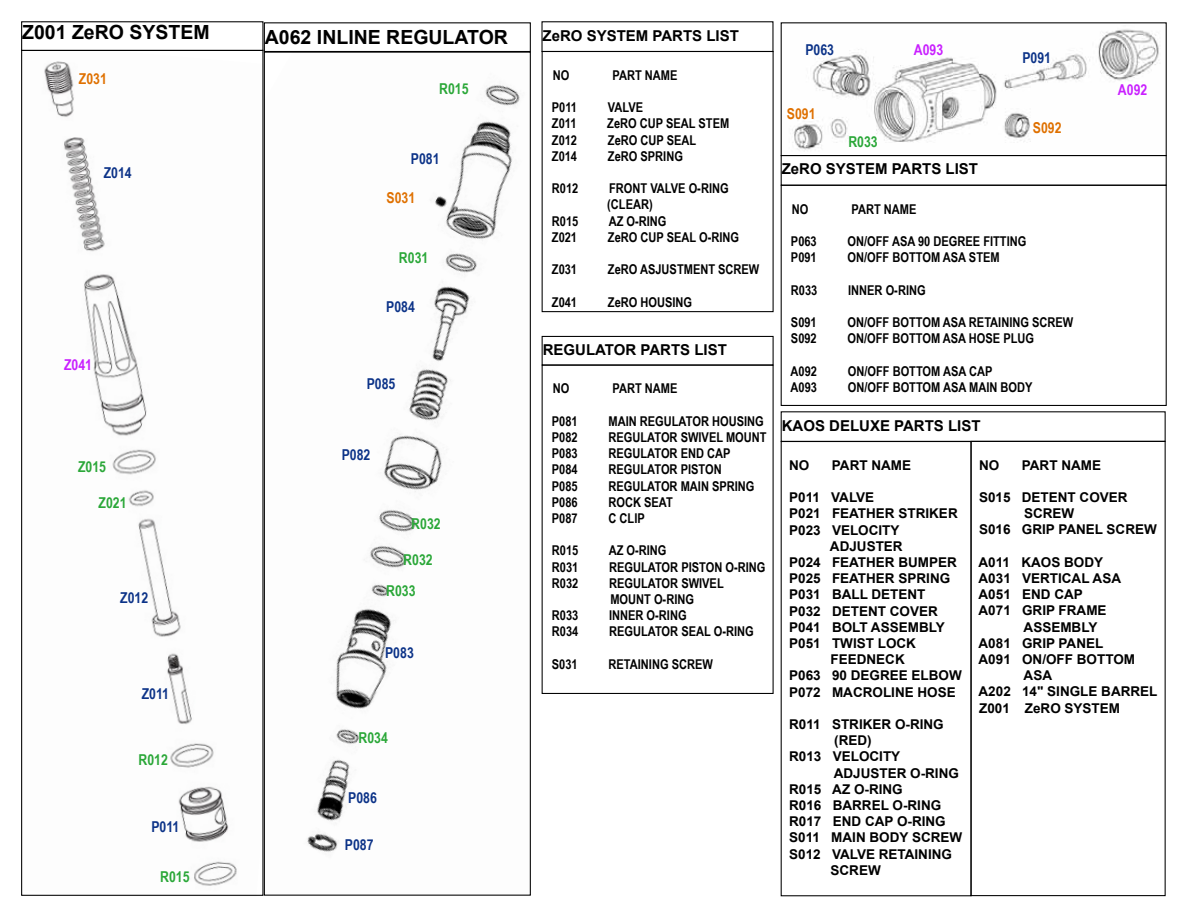
<style>
.page{position:relative;width:1188px;height:918px;background:#fff}
.page>*{position:absolute;margin:0;border:0;box-sizing:border-box;transform-origin:0 0}
.t1{font:700 19.5px "Arial";color:#000}
.t2{font:700 15px "Arial";color:#000}
.t3{font:700 15px "Arial Narrow";color:#0c3388}
.t4{font:700 15px/31.5px "Arial Narrow";color:#2aa738}
.t5{font:700 15px "Arial Narrow";color:#df7000}
.t6{font:700 15px "Arial Narrow";color:#c920ff}
.t7{font:700 13.5px/16.2px "Arial Narrow";color:#000}
.t8{font:700 13.5px "Arial";color:#000}
</style>
<div class="page">
<div style="left:542px;top:51px;width:232px;height:261px;border:1px solid #000"></div>
<img style="left:44px;top:51px;width:220px;height:845px">
<img style="left:792px;top:29px;width:367px;height:121px">
<div style="left:542px;top:336px;width:232px;height:30px;border:1px solid #000"></div>
<div style="left:542px;top:365px;width:232px;height:329px;border:1px solid #000"></div>
<div style="left:781px;top:155px;width:386px;height:31px;border:1px solid #000"></div>
<div style="left:781px;top:185px;width:386px;height:221px;border:1px solid #000"></div>
<div style="left:971px;top:441px;width:195px;height:455px;border:1px solid #000"></div>
<div style="left:21px;top:50px;width:242px;height:846px;border:1px solid #000"></div>
<img style="left:307px;top:85px;width:213px;height:767px">
<div style="left:264px;top:22px;width:267px;height:30px;border:1px solid #000"></div>
<h1 class="t1" style="left:22px;top:19px;width:189px">Z001 ZeRO SYSTEM</h1>
<p class="t2" style="left:543px;top:25px;width:198px">ZeRO SYSTEM PARTS LIST</p>
<p class="t7" style="left:553px;top:66px;width:18px">NO</p>
<p class="t7" style="left:613px;top:66px;width:66px">PART NAME</p>
<p class="t7" style="left:552px;top:99px;width:27px">P011</p>
<p class="t7" style="left:608px;top:99px;width:37px">VALVE</p>
<p class="t7" style="left:552px;top:115px;width:26px">Z011</p>
<p class="t7" style="left:607px;top:115px;width:124px">ZeRO CUP SEAL STEM</p>
<p class="t7" style="left:552px;top:131px;width:27px">Z012</p>
<p class="t7" style="left:608px;top:131px;width:90px">ZeRO CUP SEAL</p>
<p class="t7" style="left:552px;top:147px;width:27px">Z014</p>
<p class="t7" style="left:608px;top:147px;width:77px">ZeRO SPRING</p>
<p class="t7" style="left:552px;top:180px;width:28px">R012</p>
<p class="t7" style="left:607px;top:180px;width:123px">FRONT VALVE O-RING (CLEAR)</p>
<p class="t7" style="left:552px;top:212px;width:28px">R015</p>
<p class="t7" style="left:609px;top:212px;width:59px">AZ O-RING</p>
<p class="t7" style="left:552px;top:228px;width:27px">Z021</p>
<p class="t7" style="left:608px;top:228px;width:133px">ZeRO CUP SEAL O-RING</p>
<p class="t7" style="left:552px;top:261px;width:27px">Z031</p>
<p class="t7" style="left:608px;top:261px;width:153px">ZeRO ASJUSTMENT SCREW</p>
<p class="t7" style="left:552px;top:293px;width:27px">Z041</p>
<p class="t7" style="left:608px;top:293px;width:86px">ZeRO HOUSING</p>
<p class="t2" style="left:543px;top:340px;width:186px">REGULATOR PARTS LIST</p>
<p class="t7" style="left:553px;top:380px;width:18px">NO</p>
<p class="t7" style="left:613px;top:380px;width:66px">PART NAME</p>
<p class="t7" style="left:552px;top:412px;width:27px">P081</p>
<p class="t7" style="left:609px;top:412px;width:157px">MAIN REGULATOR HOUSING</p>
<p class="t7" style="left:552px;top:428px;width:27px">P082</p>
<p class="t7" style="left:609px;top:428px;width:160px">REGULATOR SWIVEL MOUNT</p>
<p class="t7" style="left:552px;top:445px;width:27px">P083</p>
<p class="t7" style="left:609px;top:445px;width:123px">REGULATOR END CAP</p>
<p class="t7" style="left:552px;top:461px;width:27px">P084</p>
<p class="t7" style="left:609px;top:461px;width:115px">REGULATOR PISTON</p>
<p class="t7" style="left:552px;top:477px;width:27px">P085</p>
<p class="t7" style="left:609px;top:477px;width:147px">REGULATOR MAIN SPRING</p>
<p class="t7" style="left:552px;top:493px;width:27px">P086</p>
<p class="t7" style="left:609px;top:493px;width:66px">ROCK SEAT</p>
<p class="t7" style="left:552px;top:509px;width:27px">P087</p>
<p class="t7" style="left:609px;top:509px;width:38px">C CLIP</p>
<p class="t7" style="left:552px;top:542px;width:28px">R015</p>
<p class="t7" style="left:609px;top:542px;width:59px">AZ O-RING</p>
<p class="t7" style="left:552px;top:558px;width:28px">R031</p>
<p class="t7" style="left:609px;top:558px;width:158px">REGULATOR PISTON O-RING</p>
<p class="t7" style="left:552px;top:574px;width:28px">R032</p>
<p class="t7" style="left:609px;top:574px;width:116px">REGULATOR SWIVEL<br>MOUNT O-RING</p>
<p class="t7" style="left:552px;top:607px;width:28px">R033</p>
<p class="t7" style="left:609px;top:607px;width:79px">INNER O-RING</p>
<p class="t7" style="left:552px;top:623px;width:28px">R034</p>
<p class="t7" style="left:609px;top:623px;width:146px">REGULATOR SEAL O-RING</p>
<p class="t7" style="left:552px;top:655px;width:27px">S031</p>
<p class="t7" style="left:609px;top:655px;width:106px">RETAINING SCREW</p>
<h1 class="t1" style="left:265px;top:24px;width:245px">A062 INLINE REGULATOR</h1>
<p class="t4" style="left:439px;top:72px;width:31px">R015</p>
<p class="t5" style="left:79px;top:67px;width:30px">Z031</p>
<p class="t3" style="left:411px;top:148px;width:30px">P081</p>
<p class="t5" style="left:387px;top:186px;width:30px">S031</p>
<p class="t3" style="left:104px;top:161px;width:30px">Z014</p>
<p class="t4" style="left:399px;top:241px;width:31px">R031</p>
<p class="t3" style="left:386px;top:295px;width:30px">P084</p>
<p class="t6" style="left:64px;top:354px;width:30px">Z041</p>
<p class="t3" style="left:367px;top:372px;width:30px">P085</p>
<p class="t3" style="left:342px;top:444px;width:30px">P082</p>
<p class="t4" style="left:78px;top:450px;width:30px">Z015</p>
<p class="t4" style="left:99px;top:486px;width:30px">Z021</p>
<p class="t4" style="left:411px;top:507px;width:31px">R032</p>
<p class="t4" style="left:386px;top:543px;width:48px;text-indent:17px">R032<br>R033</p>
<p class="t3" style="left:120px;top:586px;width:30px">Z012</p>
<p class="t3" style="left:385px;top:641px;width:30px">P083</p>
<p class="t3" style="left:142px;top:683px;width:29px">Z011</p>
<p class="t4" style="left:139px;top:744px;width:31px">R012</p>
<p class="t3" style="left:151px;top:815px;width:30px">P011</p>
<p class="t4" style="left:160px;top:861px;width:31px">R015</p>
<p class="t4" style="left:358px;top:721px;width:31px">R034</p>
<p class="t3" style="left:348px;top:787px;width:30px">P086</p>
<p class="t3" style="left:345px;top:833px;width:30px">P087</p>
<p class="t3" style="left:805px;top:39px;width:30px">P063</p>
<p class="t5" style="left:787px;top:103px;width:30px">S091</p>
<p class="t4" style="left:848px;top:125px;width:31px">R033</p>
<p class="t6" style="left:914px;top:39px;width:31px">A093</p>
<p class="t3" style="left:1022px;top:46px;width:30px">P091</p>
<p class="t5" style="left:1033px;top:116px;width:30px">S092</p>
<p class="t6" style="left:1118px;top:78px;width:31px">A092</p>
<p class="t2" style="left:782px;top:159px;width:198px">ZeRO SYSTEM PARTS LIST</p>
<p class="t7" style="left:792px;top:200px;width:18px">NO</p>
<p class="t7" style="left:852px;top:200px;width:66px">PART NAME</p>
<p class="t7" style="left:791px;top:232px;width:27px">P063</p>
<p class="t7" style="left:848px;top:232px;width:180px">ON/OFF ASA 90 DEGREE FITTING</p>
<p class="t7" style="left:791px;top:249px;width:27px">P091</p>
<p class="t7" style="left:848px;top:249px;width:154px">ON/OFF BOTTOM ASA STEM</p>
<p class="t7" style="left:791px;top:281px;width:28px">R033</p>
<p class="t7" style="left:848px;top:281px;width:79px">INNER O-RING</p>
<p class="t7" style="left:791px;top:313px;width:27px">S091</p>
<p class="t7" style="left:848px;top:313px;width:227px">ON/OFF BOTTOM ASA RETAINING SCREW</p>
<p class="t7" style="left:791px;top:330px;width:27px">S092</p>
<p class="t7" style="left:848px;top:330px;width:188px">ON/OFF BOTTOM ASA HOSE PLUG</p>
<p class="t7" style="left:791px;top:362px;width:28px">A092</p>
<p class="t7" style="left:848px;top:362px;width:146px">ON/OFF BOTTOM ASA CAP</p>
<p class="t7" style="left:791px;top:378px;width:28px">A093</p>
<p class="t7" style="left:848px;top:378px;width:186px">ON/OFF BOTTOM ASA MAIN BODY</p>
<p class="t2" style="left:782px;top:415px;width:200px">KAOS DELUXE PARTS LIST</p>
<p class="t8" style="left:789px;top:456px;width:22px">NO</p>
<p class="t8" style="left:832px;top:456px;width:81px">PART NAME</p>
<p class="t8" style="left:789px;top:489px;width:87px">P011 VALVE</p>
<p class="t8" style="left:789px;top:505px;width:170px">P021 FEATHER STRIKER</p>
<p class="t8" style="left:789px;top:521px;width:112px">P023 VELOCITY</p>
<p class="t8" style="left:830px;top:537px;width:74px">ADJUSTER</p>
<p class="t8" style="left:789px;top:553px;width:169px">P024 FEATHER BUMPER</p>
<p class="t8" style="left:789px;top:570px;width:163px">P025 FEATHER SPRING</p>
<p class="t8" style="left:789px;top:586px;width:138px">P031 BALL DETENT</p>
<p class="t8" style="left:789px;top:602px;width:150px">P032 DETENT COVER</p>
<p class="t8" style="left:789px;top:618px;width:157px">P041 BOLT ASSEMBLY</p>
<p class="t8" style="left:789px;top:634px;width:128px">P051 TWIST LOCK</p>
<p class="t8" style="left:831px;top:651px;width:76px">FEEDNECK</p>
<p class="t8" style="left:789px;top:667px;width:174px">P063 90 DEGREE ELBOW</p>
<p class="t8" style="left:789px;top:683px;width:168px">P072 MACROLINE HOSE</p>
<p class="t8" style="left:789px;top:715px;width:156px">R011 STRIKER O-RING</p>
<p class="t8" style="left:834px;top:732px;width:39px">(RED)</p>
<p class="t8" style="left:789px;top:748px;width:113px">R013 VELOCITY</p>
<p class="t8" style="left:834px;top:764px;width:127px">ADJUSTER O-RING</p>
<p class="t8" style="left:789px;top:780px;width:115px">R015 AZ O-RING</p>
<p class="t8" style="left:789px;top:796px;width:154px">R016 BARREL O-RING</p>
<p class="t8" style="left:789px;top:813px;width:158px">R017 END CAP O-RING</p>
<p class="t8" style="left:789px;top:829px;width:175px">S011 MAIN BODY SCREW</p>
<p class="t8" style="left:789px;top:845px;width:164px">S012 VALVE RETAINING</p>
<p class="t8" style="left:831px;top:861px;width:52px">SCREW</p>
<p class="t8" style="left:979px;top:456px;width:22px">NO</p>
<p class="t8" style="left:1022px;top:456px;width:81px">PART NAME</p>
<p class="t8" style="left:979px;top:488px;width:150px">S015 DETENT COVER</p>
<p class="t8" style="left:1024px;top:505px;width:52px">SCREW</p>
<p class="t8" style="left:979px;top:521px;width:179px">S016 GRIP PANEL SCREW</p>
<p class="t8" style="left:979px;top:553px;width:126px">A011 KAOS BODY</p>
<p class="t8" style="left:979px;top:569px;width:144px">A031 VERTICAL ASA</p>
<p class="t8" style="left:979px;top:586px;width:106px">A051 END CAP</p>
<p class="t8" style="left:979px;top:602px;width:130px">A071 GRIP FRAME</p>
<p class="t8" style="left:1024px;top:618px;width:75px">ASSEMBLY</p>
<p class="t8" style="left:979px;top:634px;width:126px">A081 GRIP PANEL</p>
<p class="t8" style="left:979px;top:650px;width:158px">A091 ON/OFF BOTTOM</p>
<p class="t8" style="left:1024px;top:667px;width:30px">ASA</p>
<p class="t8" style="left:979px;top:683px;width:180px">A202 14" SINGLE BARREL</p>
<p class="t8" style="left:979px;top:699px;width:143px">Z001 ZeRO SYSTEM</p>
</div>
